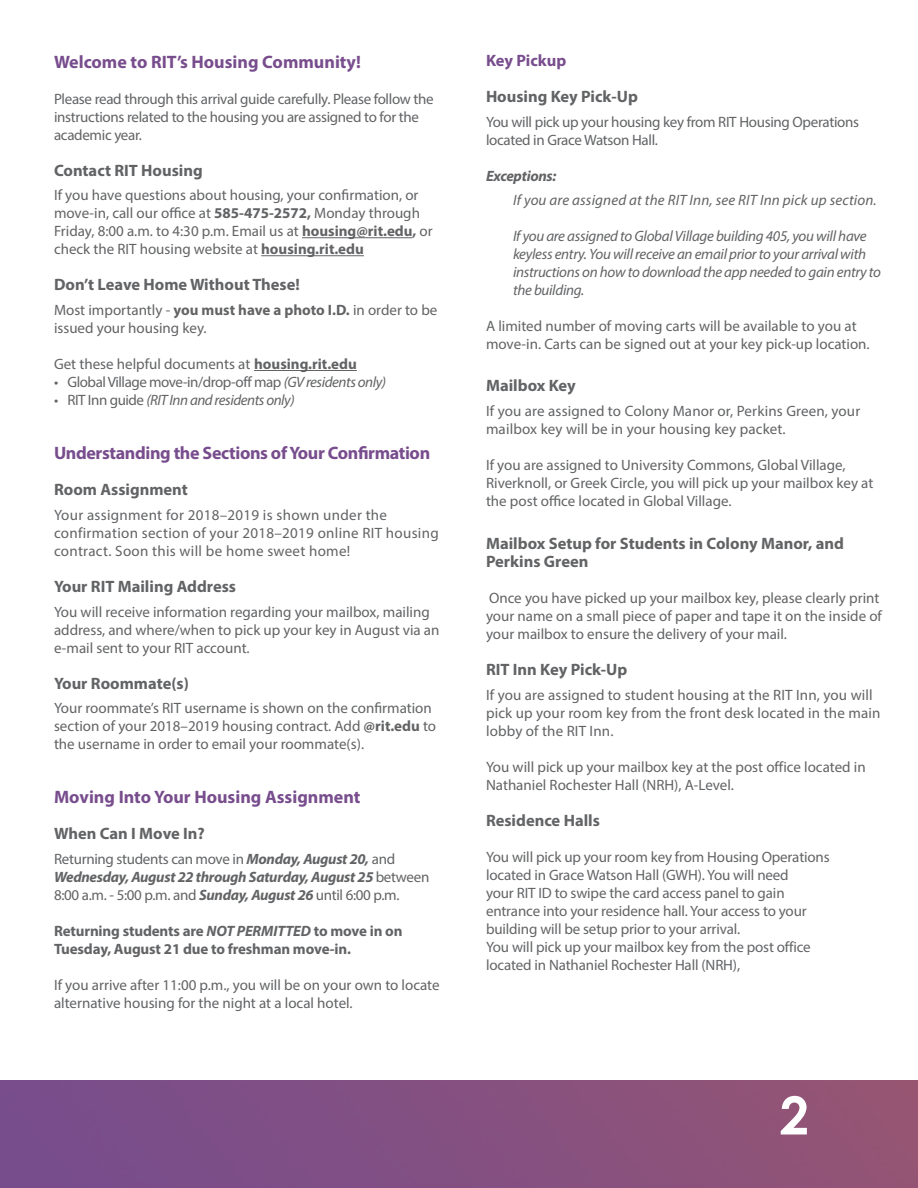
<style>
.page{position:relative;width:918px;height:1188px;background:#fff}
.page>*{position:absolute;margin:0;border:0;box-sizing:border-box;transform-origin:0 0}
.t1{font:700 52.5px "Century Gothic";color:#fff}
.t2{font:700 18px "Myriad Pro";letter-spacing:-.005em;color:#784d8d}
.t3{font:700 16.5px/18px "Myriad Pro";color:#626365}
.t4{font:700 16.5px "Myriad Pro";color:#636466}
.t5{font:700 16.5px "Myriad Pro";color:#784d8d}
.t6{font:15px/18px "Myriad Pro";color:#626365}
.t7{font:15px/18px "Myriad Pro";letter-spacing:-.01em;color:#636466}
.t8{font:italic 15px/18px "Myriad Pro";letter-spacing:-.02em;color:#626365}
.t9{font:15px/18px "Myriad Pro";letter-spacing:-.02em;color:#626365}
.t10{font:italic 700 15px/18px "Myriad Pro";letter-spacing:-.02em;color:#626365}
.t11{font:15px/18px "Myriad Pro";letter-spacing:.02em;color:#626365}
.t12{font:700 15px/18px "Myriad Pro";letter-spacing:-.01em;color:#626365}
.t13{font:italic 15px "Myriad Pro";letter-spacing:.01em;color:#626365}
.t14{font:15px "Myriad Pro";letter-spacing:-.03em;color:#626365}
.s1{font-weight:700}
.s2{font-style:italic}
.s3{font-style:normal}
.s4{font-weight:400;font-style:normal}
</style>
<div class="page">
<img style="left:0;top:1080px;width:918px;height:108px">
<hr style="left:302px;top:237px;width:111px;height:1px;background:#626365">
<hr style="left:261px;top:255px;width:103px;height:1px;background:#626365">
<hr style="left:254px;top:370px;width:103px;height:1px;background:#626365">
<p class="t2" style="left:54px;top:50px;width:308px">Welcome to RIT’s Housing Community!</p>
<p class="t9" style="left:54px;top:89px;width:381px">Please read through this arrival guide carefully. Please follow the instructions related to the housing you are assigned to for the academic year.</p>
<p class="t3" style="left:54px;top:160px;width:150px">Contact RIT Housing</p>
<p class="t6" style="left:54px;top:186px;width:380px">If you have questions about housing, your confirmation, or move-in, call our office at <span class="s1">585-475-2572,</span> Monday through Friday, 8:00 a.m. to 4:30 p.m. Email us at <span class="s1">housing@rit.edu,</span> or check the RIT housing website at <span class="s1">housing.rit.edu</span></p>
<p class="t3" style="left:54px;top:275px;width:247px">Don’t Leave Home Without These!</p>
<p class="t6" style="left:54px;top:301px;width:385px">Most importantly - <span class="s1">you must have a photo I.D.</span> in order to be issued your housing key.</p>
<p class="t6" style="left:54px;top:355px;width:304px">Get these helpful documents at <span class="s1">housing.rit.edu</span></p>
<p class="t14" style="left:54px;top:373px;width:334px">• Global Village move-in/drop-off map <span class="s2">(GV residents only)</span></p>
<p class="t8" style="left:54px;top:391px;width:242px"><span class="s3">• RIT Inn guide</span> (RIT Inn and residents only)</p>
<p class="t2" style="left:54px;top:441px;width:378px">Understanding the Sections of Your Confirmation</p>
<p class="t3" style="left:54px;top:480px;width:135px">Room Assignment</p>
<p class="t11" style="left:54px;top:505px;width:386px">Your assignment for 2018–2019 is shown under the confirmation section of your 2018–2019 online RIT housing contract. Soon this will be home sweet home!</p>
<p class="t3" style="left:54px;top:577px;width:184px">Your RIT Mailing Address</p>
<p class="t6" style="left:54px;top:602px;width:387px">You will receive information regarding your mailbox, mailing address, and where/when to pick up your key in August via an e-mail sent to your RIT account.</p>
<p class="t3" style="left:54px;top:673px;width:136px">Your Roommate(s)</p>
<p class="t6" style="left:54px;top:699px;width:384px">Your roommate’s RIT username is shown on the confirmation section of your 2018–2019 housing contract. Add <span class="s1">@rit.edu</span> to the username in order to email your roommate(s).</p>
<p class="t2" style="left:54px;top:785px;width:308px">Moving Into Your Housing Assignment</p>
<p class="t3" style="left:54px;top:824px;width:152px">When Can I Move In?</p>
<p class="t10" style="left:54px;top:849px;width:377px"><span class="s4">Returning students can move in</span> Monday, August 20, <span class="s4">and<br></span>Wednesday, August 22 through Saturday, August 25 <span class="s4">between<br>8:00 a.m. - 5:00 p.m. and</span> Sunday, August 26 <span class="s4">until 6:00 p.m.</span></p>
<p class="t12" style="left:54px;top:921px;width:350px">Returning students are <span class="s2">NOT PERMITTED</span> to move in on<br>Tuesday, August 21 due to freshman move-in.</p>
<p class="t6" style="left:54px;top:976px;width:387px">If you arrive after 11:00 p.m., you will be on your own to locate alternative housing for the night at a local hotel.</p>
<p class="t5" style="left:486px;top:50px;width:82px">Key Pickup</p>
<p class="t3" style="left:486px;top:87px;width:153px">Housing Key Pick-Up</p>
<p class="t9" style="left:486px;top:113px;width:375px">You will pick up your housing key from RIT Housing Operations located in Grace Watson Hall.</p>
<p class="t10" style="left:486px;top:167px;width:72px">Exceptions:</p>
<p class="t13" style="left:513px;top:190px;width:365px">If you are assigned at the RIT Inn, see RIT Inn pick up section.</p>
<p class="t8" style="left:513px;top:226px;width:370px">If you are assigned to Global Village building 405, you will have keyless entry. You will receive an email prior to your arrival with instructions on how to download the app needed to gain entry to the building.</p>
<p class="t6" style="left:486px;top:316px;width:385px">A limited number of moving carts will be available to you at move-in. Carts can be signed out at your key pick-up location.</p>
<p class="t3" style="left:486px;top:376px;width:91px">Mailbox Key</p>
<p class="t6" style="left:486px;top:402px;width:376px">If you are assigned to Colony Manor or, Perkins Green, your mailbox key will be in your housing key packet.</p>
<p class="t6" style="left:486px;top:456px;width:389px">If you are assigned to University Commons, Global Village,<br>Riverknoll, or Greek Circle, you will pick up your mailbox key at the post office located in Global Village.</p>
<p class="t3" style="left:486px;top:534px;width:359px">Mailbox Setup for Students in Colony Manor, and<br>Perkins Green</p>
<p class="t6" style="left:486px;top:589px;width:397px">Once you have picked up your mailbox key, please clearly print your name on a small piece of paper and tape it on the inside of your mailbox to ensure the delivery of your mail.</p>
<p class="t3" style="left:486px;top:660px;width:143px">RIT Inn Key Pick-Up</p>
<p class="t6" style="left:486px;top:685px;width:396px">If you are assigned to student housing at the RIT Inn, you will pick up your room key from the front desk located in the main lobby of the RIT Inn.</p>
<p class="t6" style="left:486px;top:757px;width:381px">You will pick up your mailbox key at the post office located in<br>Nathaniel Rochester Hall (NRH), A-Level.</p>
<p class="t4" style="left:486px;top:809px;width:116px">Residence Halls</p>
<p class="t7" style="left:486px;top:847px;width:345px">You will pick up your room key from Housing Operations located in Grace Watson Hall (GWH). You will need<br>your RIT ID to swipe the card access panel to gain entrance into your residence hall. Your access to your building will be setup prior to your arrival.<br>You will pick up your mailbox key from the post office located in Nathaniel Rochester Hall (NRH),</p>
<h1 class="t1" style="left:780px;top:1076px;width:31px">2</h1>
</div>
